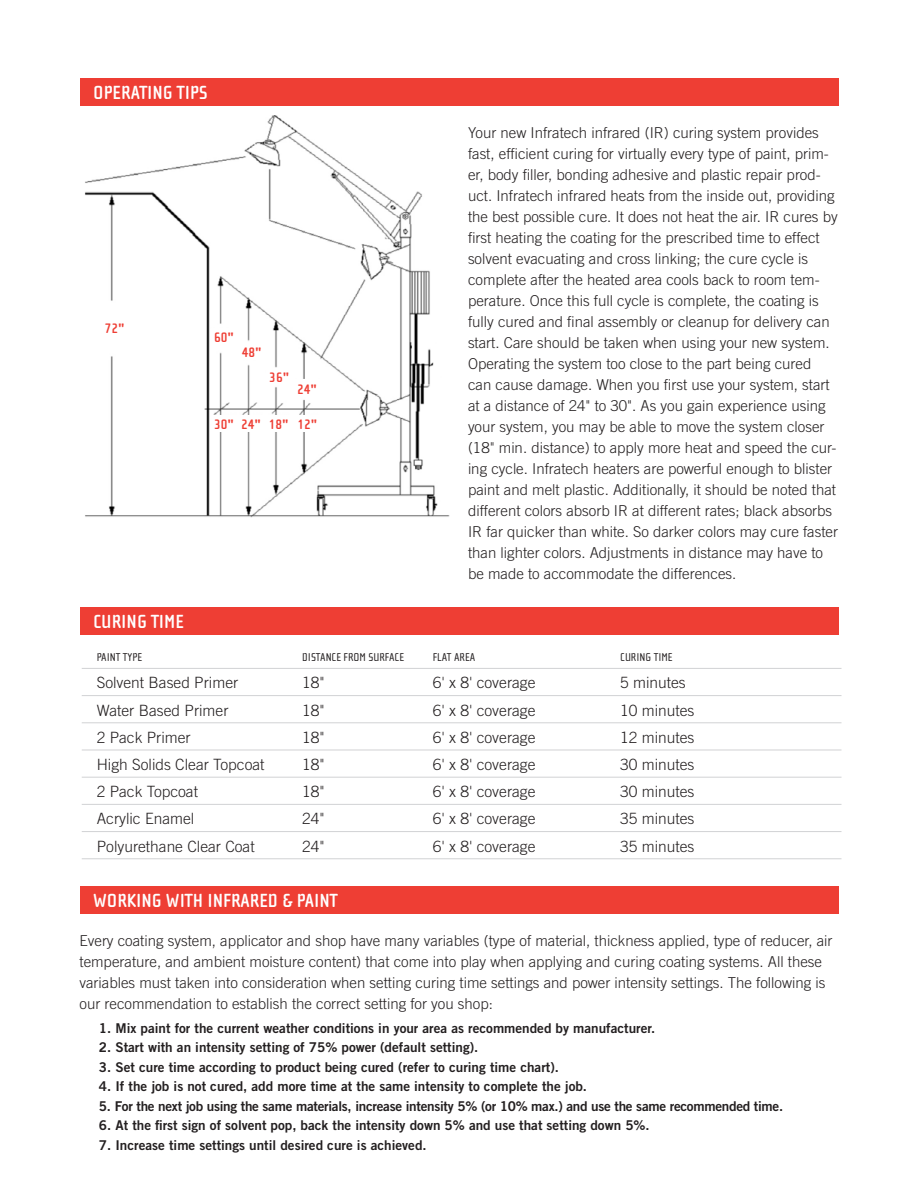
<style>
.page{position:relative;width:918px;height:1188px;background:#fff}
.page>*{position:absolute;margin:0;border:0;box-sizing:border-box;transform-origin:0 0}
.t1{font:700 19.5px "Cholla Sans";color:#fff}
.rules_1{font:300 15.6px "Trade Gothic";color:#231f20}
.t2{font:300 15px/21px "Trade Gothic";color:#231f20}
.t3{font:700 14.1px "Cholla Sans";color:#ee3e34}
.t4{font:13.5px "Trade Gothic Bold Two";color:#231f20}
.t5{font:13.5px "Trade Gothic Bold Two";letter-spacing:-.02em;color:#231f20}
.rules_1-2{font:11.7px "Cholla Sans";color:#231f20}
</style>
<div class="page">
<img style="left:85px;top:116px;width:365px;height:402px">
<div style="left:102px;top:321px;width:25px;height:14px;background:#fff"></div>
<div style="left:212px;top:328px;width:25px;height:16px;background:#fff"></div>
<div style="left:212px;top:415px;width:25px;height:16px;background:#fff"></div>
<div style="left:239px;top:415px;width:25px;height:16px;background:#fff"></div>
<div style="left:266px;top:415px;width:26px;height:16px;background:#fff"></div>
<div style="left:295px;top:415px;width:25px;height:16px;background:#fff"></div>
<div style="left:239px;top:344px;width:25px;height:16px;background:#fff"></div>
<div style="left:267px;top:369px;width:25px;height:16px;background:#fff"></div>
<div style="left:295px;top:379px;width:25px;height:17px;background:#fff"></div>
<div style="left:80px;top:78px;width:759px;height:28px;background:#ee3e34"></div>
<div style="left:80px;top:608px;width:759px;height:27px;background:#ee3e34"></div>
<hr style="left:82px;top:668px;width:760px;height:1px;background:#d1d2d4">
<hr style="left:82px;top:695px;width:760px;height:1px;background:#d1d2d4">
<hr style="left:82px;top:723px;width:760px;height:1px;background:#d1d2d4">
<hr style="left:82px;top:750px;width:760px;height:1px;background:#d1d2d4">
<hr style="left:82px;top:777px;width:760px;height:1px;background:#d1d2d4">
<hr style="left:82px;top:804px;width:760px;height:1px;background:#d1d2d4">
<hr style="left:82px;top:831px;width:760px;height:1px;background:#d1d2d4">
<hr style="left:82px;top:859px;width:760px;height:1px;background:#d1d2d4">
<div style="left:80px;top:886px;width:759px;height:28px;background:#ee3e34"></div>
<p class="t1" style="left:93px;top:81px;width:116px">OPERATING TIPS</p>
<p class="t3" style="left:105px;top:321px;width:21px">72"</p>
<p class="t3" style="left:214px;top:330px;width:21px">60"</p>
<p class="t3" style="left:242px;top:345px;width:21px">48"</p>
<p class="t3" style="left:269px;top:370px;width:21px">36"</p>
<p class="t3" style="left:297px;top:382px;width:21px">24"</p>
<p class="t3" style="left:214px;top:417px;width:105px">30" 24" 18" 12"</p>
<p class="t2" style="left:468px;top:122px;width:372px">Your new Infratech infrared (IR) curing system provides fast, efficient curing for virtually every type of paint, prim&shy;er, body filler, bonding adhesive and plastic repair prod&shy;uct. Infratech infrared heats from the inside out, providing the best possible cure. It does not heat the air. IR cures by first heating the coating for the prescribed time to effect solvent evacuating and cross linking; the cure cycle is complete after the heated area cools back to room tem&shy;perature. Once this full cycle is complete, the coating is fully cured and final assembly or cleanup for delivery can start. Care should be taken when using your new system.<br>Operating the system too close to the part being cured can cause damage. When you first use your system, start at a distance of 24" to 30". As you gain experience using your system, you may be able to move the system closer (18" min. distance) to apply more heat and speed the cur&shy;ing cycle. Infratech heaters are powerful enough to blister paint and melt plastic. Additionally, it should be noted that different colors absorb IR at different rates; black absorbs IR far quicker than white. So darker colors may cure faster than lighter colors. Adjustments in distance may have to be made to accommodate the differences.</p>
<p class="t1" style="left:93px;top:610px;width:92px">CURING TIME</p>
<p class="rules_1-2" style="left:97px;top:651px;width:47px">PAINT TYPE</p>
<p class="rules_1-2" style="left:302px;top:651px;width:103px">DISTANCE FROM SURFACE</p>
<p class="rules_1-2" style="left:433px;top:651px;width:44px">FLAT AREA</p>
<p class="rules_1-2" style="left:620px;top:651px;width:54px">CURING TIME</p>
<p class="rules_1" style="left:97px;top:674px;width:143px">Solvent Based Primer</p>
<p class="rules_1" style="left:302px;top:674px;width:24px">18"</p>
<p class="rules_1" style="left:433px;top:674px;width:104px">6' x 8' coverage</p>
<p class="rules_1" style="left:620px;top:674px;width:67px">5 minutes</p>
<p class="rules_1" style="left:97px;top:701px;width:133px">Water Based Primer</p>
<p class="rules_1" style="left:302px;top:701px;width:24px">18"</p>
<p class="rules_1" style="left:433px;top:701px;width:104px">6' x 8' coverage</p>
<p class="rules_1" style="left:620px;top:701px;width:76px">10 minutes</p>
<p class="rules_1" style="left:97px;top:728px;width:96px">2 Pack Primer</p>
<p class="rules_1" style="left:302px;top:728px;width:24px">18"</p>
<p class="rules_1" style="left:433px;top:728px;width:104px">6' x 8' coverage</p>
<p class="rules_1" style="left:620px;top:728px;width:76px">12 minutes</p>
<p class="rules_1" style="left:97px;top:755px;width:169px">High Solids Clear Topcoat</p>
<p class="rules_1" style="left:302px;top:755px;width:24px">18"</p>
<p class="rules_1" style="left:433px;top:755px;width:104px">6' x 8' coverage</p>
<p class="rules_1" style="left:620px;top:755px;width:76px">30 minutes</p>
<p class="rules_1" style="left:97px;top:782px;width:103px">2 Pack Topcoat</p>
<p class="rules_1" style="left:302px;top:782px;width:24px">18"</p>
<p class="rules_1" style="left:433px;top:782px;width:104px">6' x 8' coverage</p>
<p class="rules_1" style="left:620px;top:782px;width:76px">30 minutes</p>
<p class="rules_1" style="left:97px;top:810px;width:99px">Acrylic Enamel</p>
<p class="rules_1" style="left:302px;top:810px;width:24px">24"</p>
<p class="rules_1" style="left:433px;top:810px;width:104px">6' x 8' coverage</p>
<p class="rules_1" style="left:620px;top:810px;width:76px">35 minutes</p>
<p class="rules_1" style="left:97px;top:837px;width:159px">Polyurethane Clear Coat</p>
<p class="rules_1" style="left:302px;top:837px;width:24px">24"</p>
<p class="rules_1" style="left:433px;top:837px;width:104px">6' x 8' coverage</p>
<p class="rules_1" style="left:620px;top:837px;width:76px">35 minutes</p>
<p class="t1" style="left:93px;top:889px;width:246px">WORKING WITH INFRARED &amp; PAINT</p>
<p class="t2" style="left:80px;top:930px;width:755px">Every coating system, applicator and shop have many variables (type of material, thickness applied, type of reducer, air temperature, and ambient moisture content) that come into play when applying and curing coating systems. All these variables must taken into consideration when setting curing time settings and power intensity settings. The following is our recommendation to establish the correct setting for you shop:</p>
<p class="t4" style="left:99px;top:1020px;width:558px">1. Mix paint for the current weather conditions in your area as recommended by manufacturer.</p>
<p class="t4" style="left:99px;top:1039px;width:381px">2. Start with an intensity setting of 75% power (default setting).</p>
<p class="t4" style="left:99px;top:1059px;width:462px">3. Set cure time according to product being cured (refer to curing time chart).</p>
<p class="t4" style="left:99px;top:1078px;width:490px">4. If the job is not cured, add more time at the same intensity to complete the job.</p>
<p class="t5" style="left:99px;top:1098px;width:686px">5. For the next job using the same materials, increase intensity 5% (or 10% max.) and use the same recommended time.</p>
<p class="t4" style="left:99px;top:1117px;width:552px">6. At the first sign of solvent pop, back the intensity down 5% and use that setting down 5%.</p>
<p class="t4" style="left:99px;top:1137px;width:329px">7. Increase time settings until desired cure is achieved.</p>
</div>
